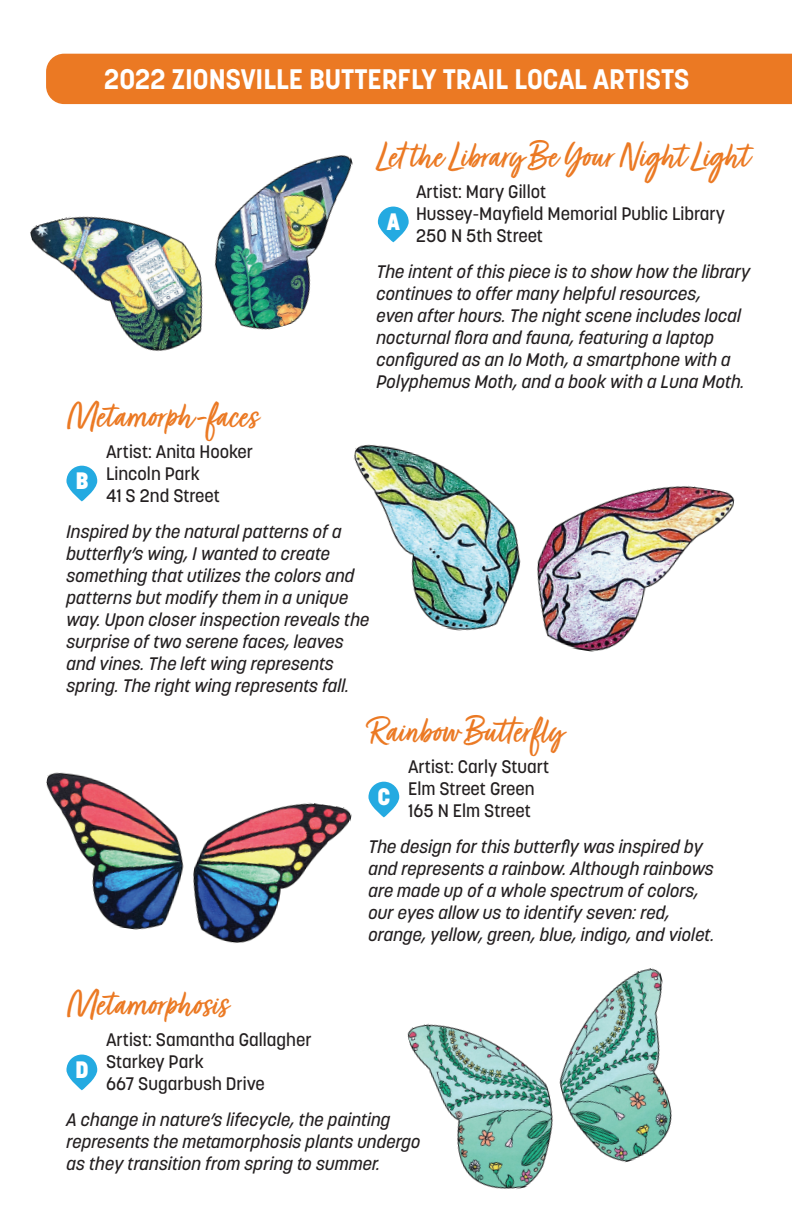
<style>
.page{position:relative;width:792px;height:1224px;background:#fff}
.page>*{position:absolute;margin:0;border:0;box-sizing:border-box;transform-origin:0 0}
.bold_title{font:40px "Turbinado Pro";color:#eb7923}
.bold_title-2{font:700 28px "Korolev";color:#fff}
.t1{font:800 23.6px "Korolev";color:#fff}
.bold_title-3{font:italic 500 18px/22px "Korolev";color:#231f20}
.bold_title-4{font:500 18px "Korolev";color:#231f20}
</style>
<div class="page">
<div style="left:46px;top:54px;width:746px;height:50px;background:#eb7923"></div>
<img style="left:30px;top:155px;width:359px;height:197px">
<img style="left:353px;top:444px;width:382px;height:208px">
<img style="left:46px;top:772px;width:306px;height:171px">
<img style="left:407px;top:968px;width:265px;height:222px">
<svg style="left:378px;top:207px;width:31px;height:35px"></svg>
<svg style="left:368px;top:782px;width:31px;height:35px"></svg>
<svg style="left:66px;top:466px;width:31px;height:35px"></svg>
<svg style="left:66px;top:1055px;width:31px;height:35px"></svg>
<p class="bold_title-2" style="left:104px;top:61px;width:587px">2022 ZIONSVILLE BUTTERFLY TRAIL LOCAL ARTISTS</p>
<p class="bold_title" style="left:376px;top:134px;width:374px">Let the Library Be Your Night Light</p>
<p class="bold_title-4" style="left:416px;top:180px;width:132px">Artist: Mary Gillot</p>
<p class="bold_title-4" style="left:416px;top:202px;width:311px">Hussey-Mayfield Memorial Public Library</p>
<p class="bold_title-4" style="left:416px;top:224px;width:129px">250 N 5th Street</p>
<p class="bold_title-3" style="left:376px;top:260px;width:376px">The intent of this piece is to show how the library continues to offer many helpful resources,<br>even after hours. The night scene includes local nocturnal flora and fauna, featuring a laptop configured as an Io Moth, a smartphone with a Polyphemus Moth, and a book with a Luna Moth.</p>
<p class="t1" style="left:387px;top:207px;width:15px">A</p>
<p class="bold_title" style="left:66px;top:394px;width:192px">Metamorph-faces</p>
<p class="bold_title-4" style="left:106px;top:440px;width:149px">Artist: Anita Hooker</p>
<p class="bold_title-4" style="left:106px;top:462px;width:95px">Lincoln Park</p>
<p class="bold_title-4" style="left:106px;top:484px;width:115px">41 S 2nd Street</p>
<p class="bold_title-3" style="left:66px;top:521px;width:304px">Inspired by the natural patterns of a butterfly’s wing, I wanted to create something that utilizes the colors and patterns but modify them in a unique way. Upon closer inspection reveals the surprise of two serene faces, leaves and vines. The left wing represents spring. The right wing represents fall.</p>
<p class="t1" style="left:75px;top:466px;width:15px">B</p>
<p class="bold_title" style="left:368px;top:709px;width:196px">Rainbow Butterfly</p>
<p class="bold_title-4" style="left:408px;top:755px;width:143px">Artist: Carly Stuart</p>
<p class="bold_title-4" style="left:408px;top:777px;width:128px">Elm Street Green</p>
<p class="bold_title-4" style="left:408px;top:799px;width:124px">165 N Elm Street</p>
<p class="bold_title-3" style="left:368px;top:835px;width:348px">The design for this butterfly was inspired by and represents a rainbow. Although rainbows are made up of a whole spectrum of colors, our eyes allow us to identify seven: red, orange, yellow, green, blue, indigo, and violet.</p>
<p class="t1" style="left:378px;top:782px;width:14px">C</p>
<p class="bold_title" style="left:66px;top:982px;width:163px">Metamorphosis</p>
<p class="bold_title-4" style="left:106px;top:1028px;width:207px">Artist: Samantha Gallagher</p>
<p class="bold_title-4" style="left:106px;top:1050px;width:99px">Starkey Park</p>
<p class="bold_title-4" style="left:106px;top:1072px;width:160px">667 Sugarbush Drive</p>
<p class="bold_title-3" style="left:66px;top:1108px;width:356px">A change in nature’s lifecycle, the painting represents the metamorphosis plants undergo as they transition from spring to summer.</p>
<p class="t1" style="left:75px;top:1055px;width:15px">D</p>
</div>
